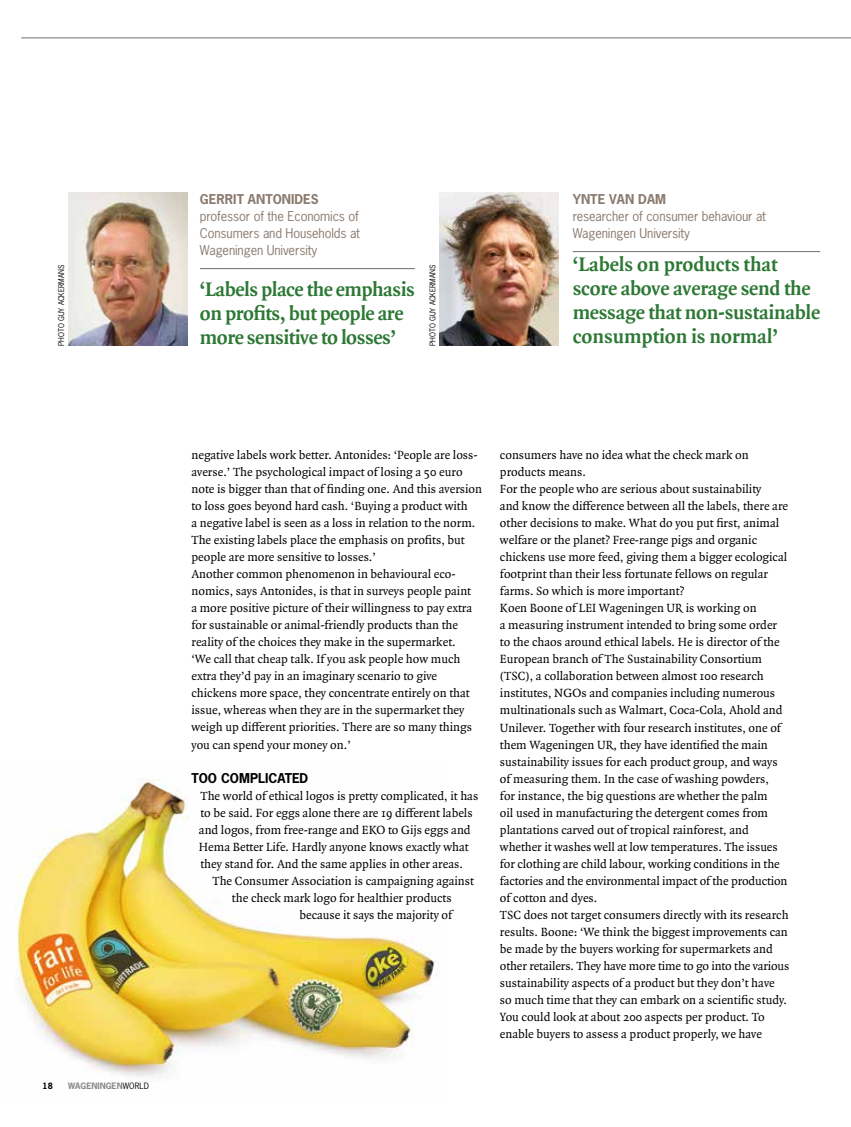
<style>
.page{position:relative;width:851px;height:1127px;background:#fff}
.page>*{position:absolute;margin:0;border:0;box-sizing:border-box;transform-origin:0 0}
.t1{font:700 21px/24px "Quadraat OT";letter-spacing:-.01em;color:#2c7834}
.t2{font:12.75px/17px "Quadraat OT";color:#000}
.t3{font:12.75px/17px "News Gothic Std";letter-spacing:-.01em;color:#8b7a6e}
.t4{font:700 12.75px "News Gothic Std";color:#8b7a6e}
.t5{font:700 12.75px "News Gothic Std";color:#000}
.t6{font:700 8.25px "News Gothic Std";letter-spacing:.01em;color:#878787}
.t7{font:700 8.25px "News Gothic Std";color:#000}
.t8{font:7.5px "News Gothic Std";color:#000}
.s1{font-weight:400;color:#000}
</style>
<div class="page">
<img style="left:15px;top:778px;width:422px;height:299px">
<img style="left:439px;top:192px;width:119px;height:153px">
<hr style="left:572px;top:251px;width:248px;height:1px;background:#706f6f">
<img style="left:68px;top:192px;width:119px;height:153px">
<hr style="left:200px;top:268px;width:215px;height:1px;background:#706f6f">
<svg style="left:21px;top:37px;width:829px;height:2px"></svg>
<p class="t4" style="left:200px;top:191px;width:120px">GERRIT ANTONIDES</p>
<p class="t3" style="left:200px;top:208px;width:162px;text-align:justify">professor of the Economics of Consumers and Households at Wageningen University</p>
<h1 class="t1" style="left:200px;top:277px;width:216px">‘Labels place the emphasis on profits, but people are more sensitive to losses’</h1>
<p class="t8" style="left:56px;top:346px;width:83px;rotate:-90deg">PHOTO GUY ACKERMANS</p>
<p class="t8" style="left:428px;top:346px;width:83px;rotate:-90deg">PHOTO GUY ACKERMANS</p>
<p class="t4" style="left:572px;top:191px;width:95px">YNTE VAN DAM</p>
<p class="t3" style="left:572px;top:208px;width:195px">researcher of consumer behaviour at<br>Wageningen University</p>
<h1 class="t1" style="left:572px;top:252px;width:249px">‘Labels on products that score above average send the message that non-sustainable consumption is normal’</h1>
<p class="t7" style="left:43px;top:1080px;width:12px">18</p>
<p class="t6" style="left:68px;top:1080px;width:82px">WAGENINGEN<span class="s1">WORLD</span></p>
<p class="t2" style="left:191px;top:447px;width:292px">negative labels work better. Antonides: ‘People are loss&shy;averse.’ The psychological impact of losing a 50 euro note is bigger than that of finding one. And this aversion to loss goes beyond hard cash. ‘Buying a product with<br>a negative label is seen as a loss in relation to the norm.<br>The existing labels place the emphasis on profits, but people are more sensitive to losses.’<br>Another common phenomenon in behavioural eco&shy;nomics, says Antonides, is that in surveys people paint<br>a more positive picture of their willingness to pay extra for sustainable or animal-friendly products than the reality of the choices they make in the supermarket.<br>‘We call that cheap talk. If you ask people how much extra they’d pay in an imaginary scenario to give chickens more space, they concentrate entirely on that issue, whereas when they are in the supermarket they weigh up different priorities. There are so many things you can spend your money on.’</p>
<p class="t5" style="left:191px;top:769px;width:118px">TOO COMPLICATED</p>
<p class="t2" style="left:199px;top:787px;width:281px">The world of ethical logos is pretty complicated, it has to be said. For eggs alone there are 19 different labels and logos, from free-range and EKO to Gijs eggs and Hema Better Life. Hardly anyone knows exactly what they stand for. And the same applies in other areas.</p>
<p class="t2" style="left:212px;top:872px;width:263px">The Consumer Association is campaigning against</p>
<p class="t2" style="left:232px;top:889px;width:221px">the check mark logo for healthier products</p>
<p class="t2" style="left:299px;top:906px;width:154px">because it says the majority of</p>
<p class="t2" style="left:500px;top:447px;width:291px">consumers have no idea what the check mark on products means.<br>For the people who are serious about sustainability<br>and know the difference between all the labels, there are other decisions to make. What do you put first, animal welfare or the planet? Free-range pigs and organic chickens use more feed, giving them a bigger ecological footprint than their less fortunate fellows on regular farms. So which is more important?<br>Koen Boone of LEI Wageningen UR is working on<br>a measuring instrument intended to bring some order to the chaos around ethical labels. He is director of the European branch of The Sustainability Consortium (TSC), a collaboration between almost 100 research institutes, NGOs and companies including numerous multinationals such as Walmart, Coca-Cola, Ahold and Unilever. Together with four research institutes, one of them Wageningen UR, they have identified the main sustainability issues for each product group, and ways of measuring them. In the case of washing powders,<br>for instance, the big questions are whether the palm<br>oil used in manufacturing the detergent comes from plantations carved out of tropical rainforest, and whether it washes well at low temperatures. The issues for clothing are child labour, working conditions in the factories and the environmental impact of the production of cotton and dyes.<br>TSC does not target consumers directly with its research results. Boone: ‘We think the biggest improvements can be made by the buyers working for supermarkets and other retailers. They have more time to go into the various sustainability aspects of a product but they don’t have so much time that they can embark on a scientific study.<br>You could look at about 200 aspects per product. To enable buyers to assess a product properly, we have</p>
</div>
